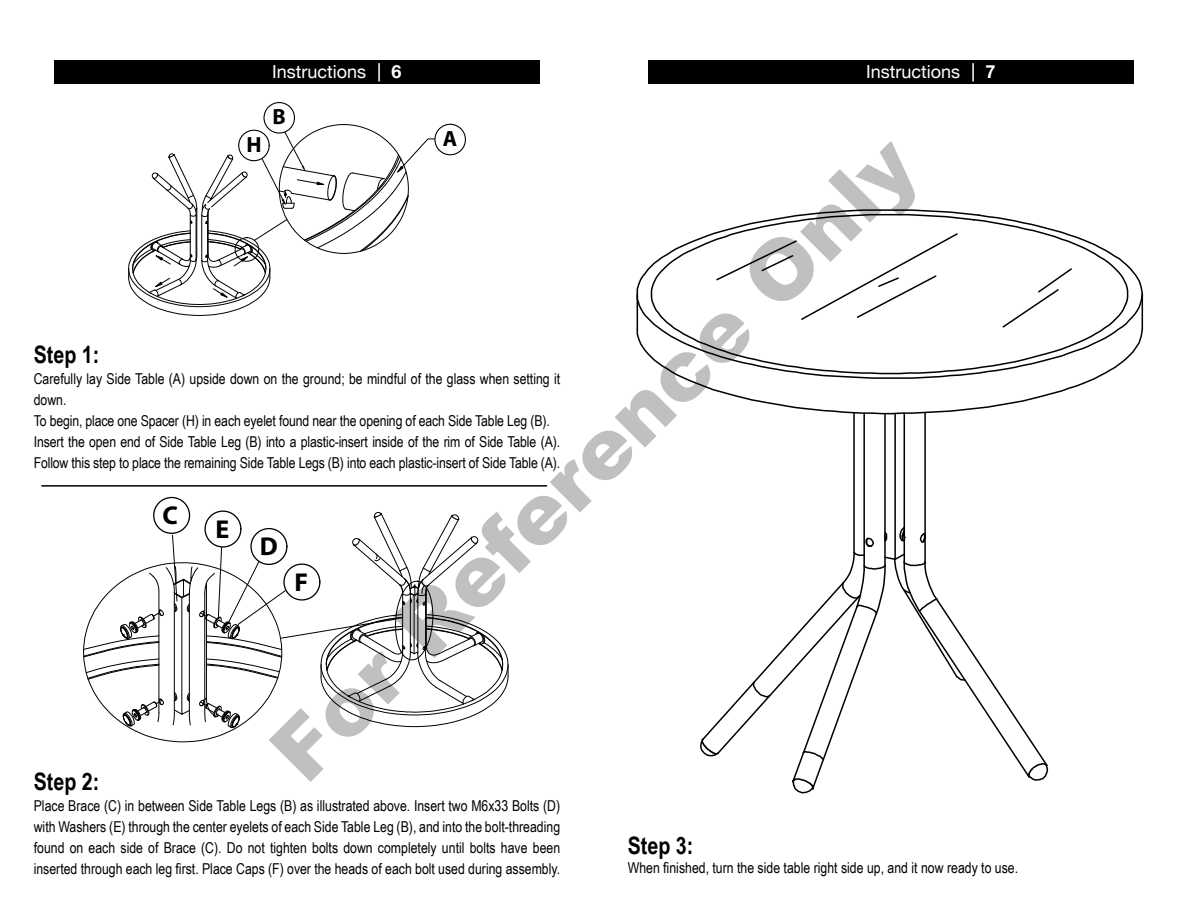
<style>
.page{position:relative;width:1188px;height:918px;background:#fff}
.page>*{position:absolute;margin:0;border:0;box-sizing:border-box;transform-origin:0 0}
.t1{font:900 82.8px "Arial";color:rgb(0 0 0/.25)}
.t2{font:700 25.95px "Myriad Pro";color:#000}
.t3{font:700 24px "Arial Narrow";color:#000}
.t4{font:700 22.05px "Myriad Pro";color:#000}
.t5{font:18px "Helvetica Neue";color:#fff}
.t6{font:700 18px "Helvetica Neue";color:#fff}
.t7{font:15px/21px "Arial Narrow";letter-spacing:-.01em;color:#000}
</style>
<div class="page">
<div style="left:54px;top:60px;width:486px;height:24px;background:#000"></div>
<div style="left:648px;top:60px;width:486px;height:24px;background:#000"></div>
<svg style="left:378px;top:63px;width:2px;height:19px"></svg>
<svg style="left:972px;top:63px;width:2px;height:19px"></svg>
<hr style="left:41px;top:485px;width:506px;height:2px;background:#000">
<div style="left:434px;top:124px;width:32px;height:31px;border:1px solid #000;border-radius:50%"></div>
<svg style="left:128px;top:124px;width:307px;height:192px"></svg>
<div style="left:263px;top:102px;width:32px;height:32px;border:1px solid #000;border-radius:50%"></div>
<div style="left:238px;top:130px;width:32px;height:31px;border:1px solid #000;border-radius:50%"></div>
<div style="left:153px;top:497px;width:37px;height:37px;border:1px solid #000;border-radius:50%"></div>
<svg style="left:83px;top:512px;width:426px;height:231px"></svg>
<div style="left:204px;top:510px;width:38px;height:38px;border:1px solid #000;border-radius:50%"></div>
<div style="left:283px;top:563px;width:37px;height:38px;border:1px solid #000;border-radius:50%"></div>
<div style="left:250px;top:528px;width:38px;height:37px;border:1px solid #000;border-radius:50%"></div>
<svg style="left:636px;top:209px;width:508px;height:119px"></svg>
<svg style="left:636px;top:328px;width:508px;height:83px"></svg>
<svg style="left:715px;top:232px;width:244px;height:89px"></svg>
<svg style="left:1001px;top:267px;width:72px;height:62px"></svg>
<svg style="left:700px;top:411px;width:349px;height:383px"></svg>
<p class="t5" style="left:272px;top:59px;width:96px">Instructions</p>
<p class="t6" style="left:392px;top:57px;width:12px">6</p>
<p class="t5" style="left:866px;top:59px;width:96px">Instructions</p>
<p class="t6" style="left:986px;top:57px;width:12px">7</p>
<h3 class="t4" style="left:273px;top:102px;width:15px">B</h3>
<h3 class="t4" style="left:443px;top:124px;width:16px">A</h3>
<h3 class="t4" style="left:246px;top:130px;width:17px">H</h3>
<h1 class="t1" style="left:243px;top:723px;width:871px;rotate:-45deg">For Reference Only</h1>
<h3 class="t3" style="left:34px;top:337px;width:67px">Step 1:</h3>
<p class="t7" style="left:34px;top:368px;width:528px">Carefully lay Side Table (A) upside down on the ground; be mindful of the glass when setting it down.<br>To begin, place one Spacer (H) in each eyelet found near the opening of each Side Table Leg (B).<br>Insert the open end of Side Table Leg (B) into a plastic-insert inside of the rim of Side Table (A).<br>Follow this step to place the remaining Side Table Legs (B) into each plastic-insert of Side Table (A).</p>
<h2 class="t2" style="left:163px;top:499px;width:17px">C</h2>
<h2 class="t2" style="left:215px;top:512px;width:15px">E</h2>
<h2 class="t2" style="left:260px;top:530px;width:20px">D</h2>
<h2 class="t2" style="left:294px;top:565px;width:15px">F</h2>
<h3 class="t3" style="left:34px;top:763px;width:67px">Step 2:</h3>
<p class="t7" style="left:34px;top:795px;width:528px;text-align:justify">Place Brace (C) in between Side Table Legs (B) as illustrated above. Insert two M6x33 Bolts (D) with Washers (E) through the center eyelets of each Side Table Leg (B), and into the bolt-threading found on each side of Brace (C). Do not tighten bolts down completely until bolts have been inserted through each leg first. Place Caps (F) over the heads of each bolt used during assembly.</p>
<h3 class="t3" style="left:628px;top:827px;width:67px">Step 3:</h3>
<p class="t7" style="left:628px;top:857px;width:392px">When finished, turn the side table right side up, and it now ready to use.</p>
</div>
